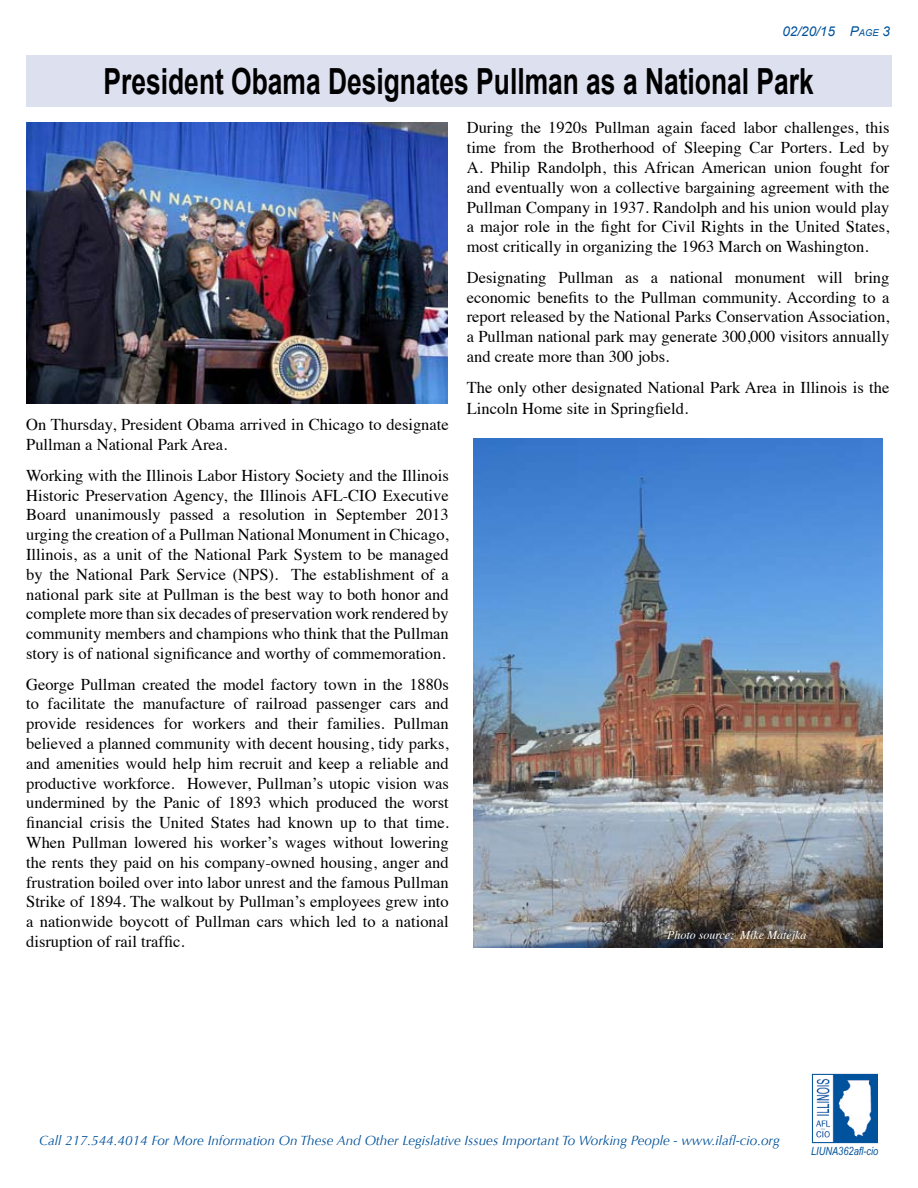
<style>
.page{position:relative;width:918px;height:1188px;background:#fff}
.page>*{position:absolute;margin:0;border:0;box-sizing:border-box;transform-origin:0 0}
.t1{font:700 36px "Arial";color:#000;scale:.73 1}
.t2{font:16.5px/19.8px "Times";color:#000;text-align:justify}
.t3{font:italic 13.5px "Optima";color:#00529c}
.t4{font:italic 13.5px "Arial";color:#00529c}
.t5{font:italic 12px "Times";color:#fff}
.t6{font:italic 11.25px "Arial Narrow";color:#00529c}
.s1{font-size:9.45px}
</style>
<div class="page">
<img style="left:816px;top:1076px;width:60px;height:65px">
<div style="left:812px;top:1074px;width:66px;height:69px;border:1px solid #00529c"></div>
<img style="left:474px;top:439px;width:409px;height:508px">
<div style="left:26px;top:55px;width:865px;height:51px;background:#dce0ef"></div>
<img style="left:26px;top:122px;width:422px;height:281px">
<p class="t4" style="left:782px;top:22px;width:109px">02/20/15 P<span class="s1">age</span> 3</p>
<h1 class="t1" style="left:104px;top:57px;width:974px">President Obama Designates Pullman as a National Park</h1>
<p class="t2" style="left:26px;top:414px;width:424px">On Thursday, President Obama arrived in Chicago to designate<br>Pullman a National Park Area.</p>
<p class="t2" style="left:26px;top:464px;width:424px">Working with the Illinois Labor History Society and the Illinois Historic Preservation Agency, the Illinois AFL-CIO Executive Board unanimously passed a resolution in September 2013 urging the creation of a Pullman National Monument in Chicago, Illinois, as a unit of the National Park System to be managed by the National Park Service (NPS). The establishment of a national park site at Pullman is the best way to both honor and complete more than six decades of preservation work rendered by community members and champions who think that the Pullman story is of national significance and worthy of commemoration.</p>
<p class="t2" style="left:26px;top:673px;width:424px">George Pullman created the model factory town in the 1880s to facilitate the manufacture of railroad passenger cars and provide residences for workers and their families. Pullman believed a planned community with decent housing, tidy parks, and amenities would help him recruit and keep a reliable and productive workforce. However, Pullman’s utopic vision was undermined by the Panic of 1893 which produced the worst financial crisis the United States had known up to that time.<br>When Pullman lowered his worker’s wages without lowering the rents they paid on his company-owned housing, anger and frustration boiled over into labor unrest and the famous Pullman Strike of 1894. The walkout by Pullman’s employees grew into a nationwide boycott of Pullman cars which led to a national disruption of rail traffic.</p>
<p class="t2" style="left:467px;top:117px;width:424px">During the 1920s Pullman again faced labor challenges, this time from the Brotherhood of Sleeping Car Porters. Led by A. Philip Randolph, this African American union fought for and eventually won a collective bargaining agreement with the Pullman Company in 1937. Randolph and his union would play a major role in the fight for Civil Rights in the United States, most critically in organizing the 1963 March on Washington.</p>
<p class="t2" style="left:467px;top:266px;width:424px">Designating Pullman as a national monument will bring economic benefits to the Pullman community. According to a report released by the National Parks Conservation Association, a Pullman national park may generate 300,000 visitors annually and create more than 300 jobs.</p>
<p class="t2" style="left:467px;top:375px;width:424px;line-height:21.6px">The only other designated National Park Area in Illinois is the<br>Lincoln Home site in Springfield.</p>
<p class="t5" style="left:667px;top:925px;width:141px">Photo source: Mike Matejka</p>
<p class="t3" style="left:39px;top:1133px;width:742px">Call 217.544.4014 For More Information On These And Other Legislative Issues Important To Working People - www.ilafl-cio.org</p>
<p class="t6" style="left:811px;top:1143px;width:69px">Liuna362afl-cio</p>
</div>
